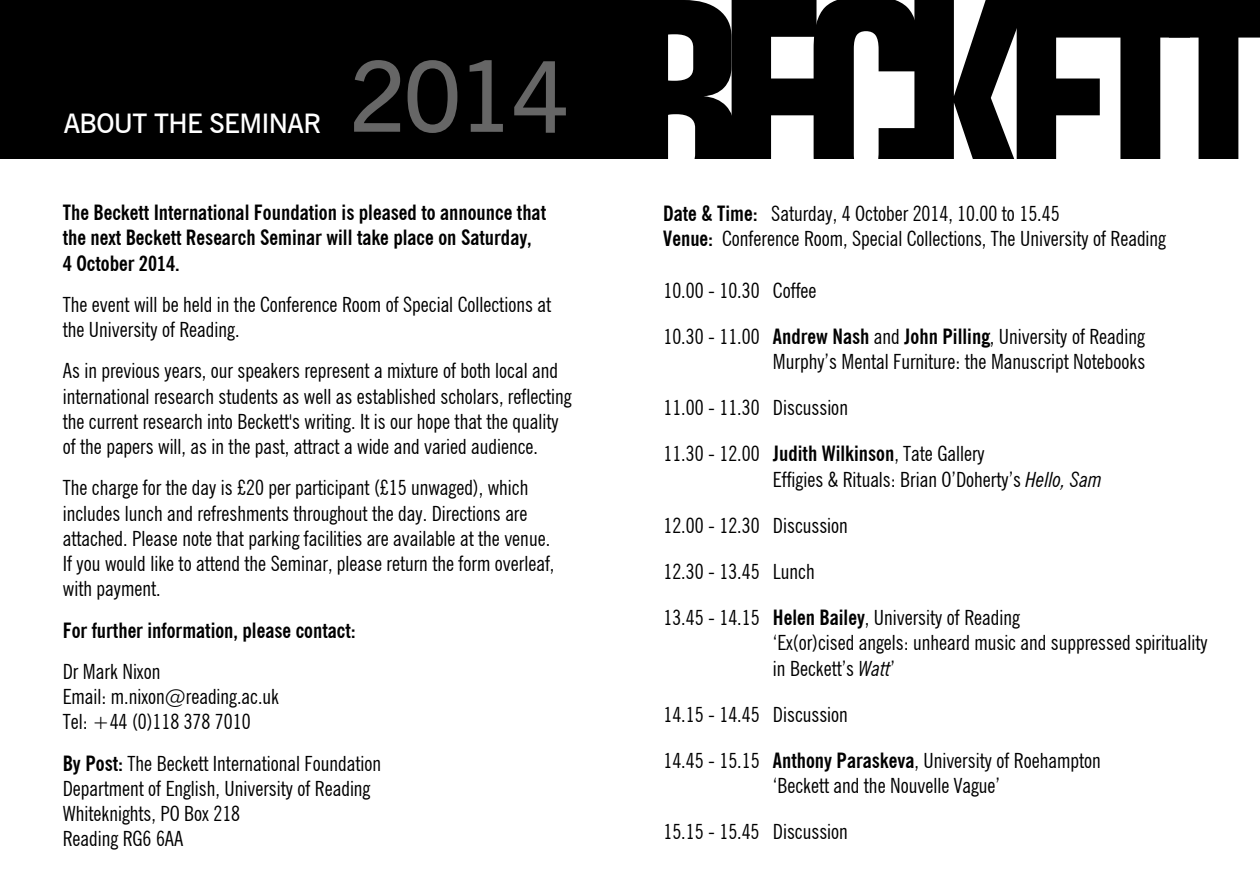
<style>
.page{position:relative;width:1260px;height:891px;background:#fff}
.page>*{position:absolute;margin:0;border:0;box-sizing:border-box;transform-origin:0 0}
.t1{font:600 97.5px "News Gothic BT";color:#666}
.t2{font:600 27px "News Gothic BT";letter-spacing:-.025em;color:#fff}
.t3{font:condensed 21px/25.2px "News Gothic BT";color:#000}
.t4{font:700 condensed 21px/25.2px "News Gothic BT";color:#000}
.s1{font-weight:400}
.s2{font-weight:700}
.s3{font-style:italic}
</style>
<div class="page">
<svg style="left:637px;top:0;width:623px;height:159px"></svg>
<div style="left:0;top:0;width:637px;height:160px;background:#000"></div>
<p class="t2" style="left:64px;top:107px;width:259px">ABOUT THE SEMINAR</p>
<p class="t1" style="left:349px;top:38px;width:223px">2014</p>
<p class="t4" style="left:63px;top:200px;width:485px">The Beckett International Foundation is pleased to announce that the next Beckett Research Seminar will take place on Saturday,<br>4 October 2014.</p>
<p class="t3" style="left:63px;top:292px;width:490px">The event will be held in the Conference Room of Special Collections at the University of Reading.</p>
<p class="t3" style="left:63px;top:358px;width:510px">As in previous years, our speakers represent a mixture of both local and international research students as well as established scholars, reflecting the current research into Beckett's writing. It is our hope that the quality of the papers will, as in the past, attract a wide and varied audience.</p>
<p class="t3" style="left:63px;top:475px;width:493px">The charge for the day is £20 per participant (£15 unwaged), which includes lunch and refreshments throughout the day. Directions are attached. Please note that parking facilities are available at the venue.<br>If you would like to attend the Seminar, please return the form overleaf, with payment.</p>
<p class="t4" style="left:63px;top:609px;width:294px;line-height:41.4px">For further information, please contact:<br><span class="s1">Dr Mark Nixon</span></p>
<p class="t3" style="left:63px;top:684px;width:218px">Email: m.nixon@reading.ac.uk<br>Tel: +44 (0)118 378 7010</p>
<p class="t3" style="left:63px;top:751px;width:320px"><span class="s2">By Post:</span> The Beckett International Foundation Department of English, University of Reading Whiteknights, PO Box 218<br>Reading RG6 6AA</p>
<p class="t3" style="left:663px;top:201px;width:504px"><span class="s2">Date &amp; Time:</span> Saturday, 4 October 2014, 10.00 to 15.45<br><span class="s2">Venue:</span> Conference Room, Special Collections, The University of Reading</p>
<p class="t3" style="left:663px;top:267px;width:483px;line-height:46.2px">10.00 - 10.30 Coffee<br>10.30 - 11.00 <span class="s2">Andrew Nash</span> and <span class="s2">John Pilling</span>, University of Reading</p>
<p class="t3" style="left:773px;top:349px;width:374px">Murphy’s Mental Furniture: the Manuscript Notebooks</p>
<p class="t3" style="left:663px;top:384px;width:323px;line-height:46.2px">11.00 - 11.30 Discussion<br>11.30 - 12.00 <span class="s2">Judith Wilkinson</span>, Tate Gallery</p>
<p class="t3" style="left:773px;top:466px;width:331px">Effigies &amp; Rituals: Brian O’Doherty’s <span class="s3">Hello, Sam</span></p>
<p class="t3" style="left:663px;top:502px;width:186px;line-height:46.2px">12.00 - 12.30 Discussion<br>12.30 - 13.45 Lunch</p>
<p class="t3" style="left:773px;top:605px;width:436px;text-indent:-109px">13.45 - 14.15 <span class="s2">Helen Bailey</span>, University of Reading<br>‘Ex(or)cised angels: unheard music and suppressed spirituality in Beckett’s <span class="s3">Watt</span>’</p>
<p class="t3" style="left:663px;top:702px;width:186px">14.15 - 14.45 Discussion</p>
<p class="t3" style="left:663px;top:748px;width:439px;text-align:center">14.45 - 15.15 <span class="s2">Anthony Paraskeva</span>, University of Roehampton ‘Beckett and the Nouvelle Vague’</p>
<p class="t3" style="left:663px;top:819px;width:186px">15.15 - 15.45 Discussion</p>
</div>
